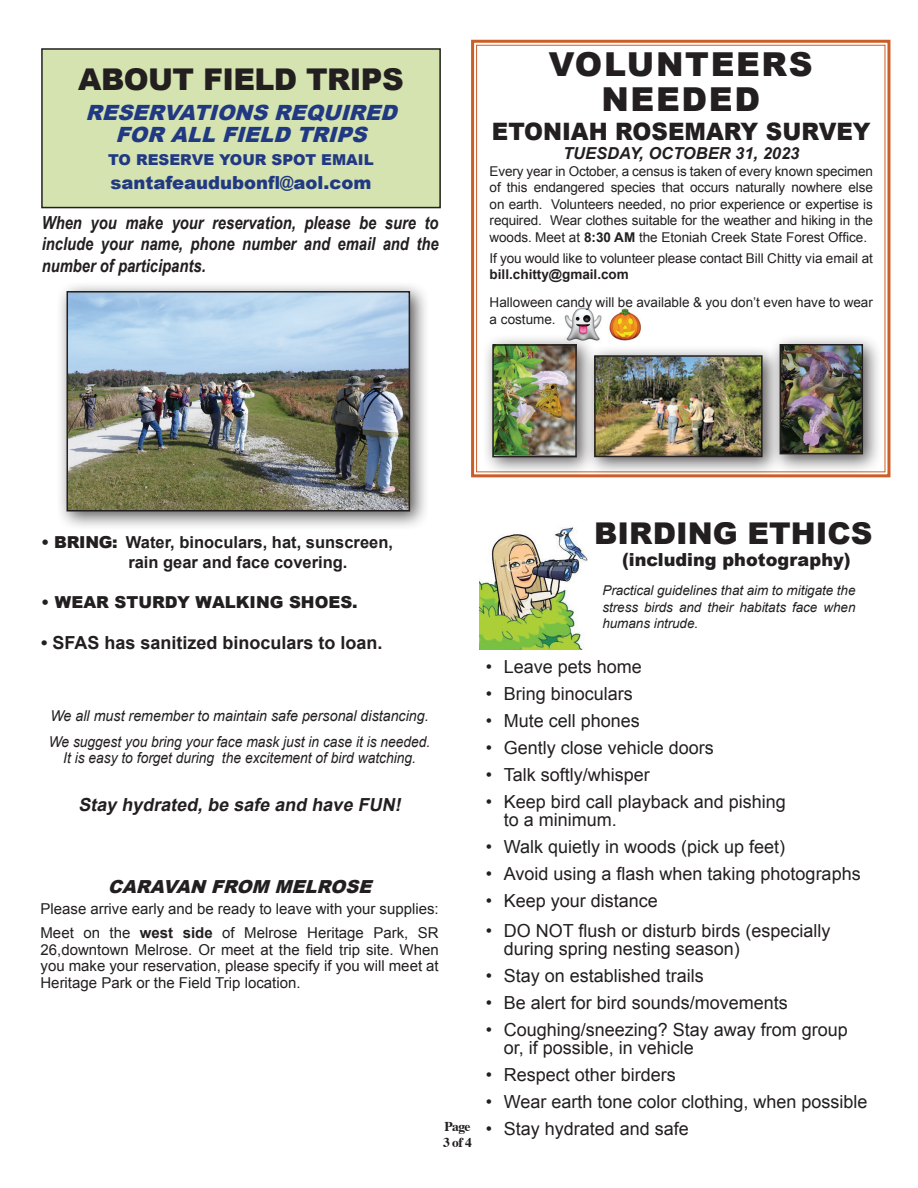
<style>
.page{position:relative;width:918px;height:1188px;background:#fff}
.page>*{position:absolute;margin:0;border:0;box-sizing:border-box;transform-origin:0 0}
.t1{font:900 33px/34.5px "Arial";letter-spacing:.05em;color:#231f20;text-align:center}
.t2{font:900 30px "Arial";letter-spacing:-.02em;color:#231f20}
.t3{font:900 30px "Arial";color:#231f20}
.t4{font:900 24px "Arial";color:#231f20;scale:.95 1}
.t5{font:italic 900 21px/22.5px "Arial";color:#213983;text-align:center}
.t6{font:18px/18px "Arial";color:#231f20}
.t7{font:italic 700 18px/21.6px "Arial Narrow";color:#231f20;text-align:justify}
.t8{font:700 18px "Arial";color:#231f20}
.t9{font:italic 700 18px "Arial";color:#231f20}
.t10{font:900 18px "Arial";color:#213983}
.t11{font:900 18px "Arial";color:#231f20}
.t12{font:italic 900 18px "Arial";color:#231f20}
.t13{font:700 16.5px/19.8px "Arial";color:#231f20}
.t14{font:900 16.5px "Arial";color:#231f20}
.t15{font:italic 700 16.5px "Arial";color:#231f20}
.t16{font:15px/16.5px "Arial";color:#231f20}
.t17{font:italic 15px/25.5px "Arial";color:#231f20;scale:.95 1}
.t18{font:italic 15px "Arial";color:#231f20;scale:.92 1}
.t19{font:900 15px "Arial";color:#213983}
.t20{font:13.5px/16.5px "Arial";color:#231f20;text-align:justify}
.t21{font:italic 13.5px/16.2px "Arial";letter-spacing:-.005em;color:#231f20;text-align:justify}
.t22{font:700 13.5px "Arial";color:#231f20}
.t23{font:700 13.5px/16.2px "Times";letter-spacing:-.04em;color:#231f20}
.s1{font-weight:700}
.s2{font-weight:900}
</style>
<div class="page">
<div style="left:42px;top:49px;width:398px;height:159px;background:#d5e3b0"></div>
<div style="left:41px;top:48px;width:400px;height:160px;border:2px solid #231f20"></div>
<img style="left:479px;top:527px;width:109px;height:123px">
<div style="left:56px;top:281px;width:374px;height:251px;background:#231f20;opacity:.75"></div>
<img style="left:70px;top:294px;width:337px;height:215px">
<div style="left:67px;top:291px;width:343px;height:221px;border:2px solid #231f20"></div>
<svg style="left:471px;top:39px;width:420px;height:439px"></svg>
<img style="left:605px;top:307px;width:39px;height:37px">
<img style="left:556px;top:307px;width:48px;height:38px">
<div style="left:769px;top:334px;width:114px;height:140px;background:#231f20;opacity:.75"></div>
<img style="left:783px;top:347px;width:77px;height:104px">
<div style="left:780px;top:344px;width:83px;height:110px;border:2px solid #231f20"></div>
<div style="left:584px;top:345px;width:198px;height:132px;background:#231f20;opacity:.75"></div>
<img style="left:597px;top:358px;width:163px;height:96px">
<div style="left:594px;top:355px;width:169px;height:102px;border:2px solid #231f20"></div>
<div style="left:482px;top:334px;width:115px;height:143px;background:#231f20;opacity:.75"></div>
<img style="left:495px;top:347px;width:79px;height:107px">
<div style="left:492px;top:344px;width:85px;height:113px;border:2px solid #231f20"></div>
<h2 class="t2" style="left:78px;top:57px;width:327px">ABOUT FIELD TRIPS</h2>
<p class="t5" style="left:86px;top:100px;width:320px">RESERVATIONS REQUIRED<br>FOR ALLFIELD TRIPS</p>
<p class="t19" style="left:108px;top:148px;width:267px">TO RESERVE YOUR SPOT EMAIL</p>
<p class="t10" style="left:110px;top:169px;width:263px">santafeaudubonfl@aol.com</p>
<p class="t7" style="left:42px;top:211px;width:398px">When you make your reservation, please be sure to include your name, phone number and email and the number of participants.</p>
<h1 class="t1" style="left:549px;top:46px;width:265px">VOLUNTEERS<br>NEEDED</h1>
<h3 class="t4" style="left:492px;top:114px;width:400px">ETONIAH ROSEMARY SURVEY</h3>
<p class="t15" style="left:563px;top:143px;width:238px">TUESDAY, OCTOBER 31, 2023</p>
<p class="t20" style="left:490px;top:163px;width:385px">Every year in October, a census is taken of every known specimen of this endangered species that occurs naturally nowhere else on earth. Volunteers needed, no prior experience or expertise is required. Wear clothes suitable for the weather and hiking in the woods. Meet at <span class="s1">8:30 AM</span> the Etoniah Creek State Forest Office.</p>
<p class="t20" style="left:490px;top:250px;width:385px">If you would like to volunteer please contact Bill Chitty via email at</p>
<p class="t22" style="left:490px;top:265px;width:141px">bill.chitty@gmail.com</p>
<p class="t20" style="left:490px;top:294px;width:385px">Halloween candy will be available &amp; you don’t even have to wear a costume.</p>
<p class="t13" style="left:128px;top:533px;width:266px;text-indent:-87px"><span class="s2">• BRING:</span> Water, binoculars, hat, sunscreen, rain gear and face covering.</p>
<p class="t14" style="left:41px;top:590px;width:318px">• WEAR STURDY WALKING SHOES.</p>
<p class="t8" style="left:41px;top:631px;width:343px">• SFAS has sanitized binoculars to loan.</p>
<p class="t17" style="left:49px;top:703px;width:403px">We all must remember to maintain safe personal distancing.<br>We suggest you bring your face mask just in case it is needed.</p>
<p class="t18" style="left:63px;top:748px;width:385px">It is easy to forget during the excitement of bird watching.</p>
<p class="t9" style="left:79px;top:793px;width:328px">Stay hydrated,be safe and have FUN!</p>
<p class="t12" style="left:108px;top:874px;width:272px">CARAVAN FROM MELROSE</p>
<p class="t16" style="left:40px;top:897px;width:400px;line-height:24px">Please arrive early and be ready to leave with your supplies:<br>Meet on the <span class="s1">west side</span> of Melrose Heritage Park, SR</p>
<p class="t16" style="left:41px;top:941px;width:400px;text-align:justify">26,downtown Melrose. Or meet at the field trip site. When you make your reservation, please specify if you will meet at Heritage Park or the Field Trip location.</p>
<p class="t23" style="left:443px;top:1117px;width:30px">Page<br>3 of 4</p>
<h2 class="t3" style="left:594px;top:512px;width:280px">BIRDING ETHICS</h2>
<p class="t11" style="left:622px;top:546px;width:230px">(including photography)</p>
<p class="t21" style="left:602px;top:583px;width:255px">Practical guidelines that aim to mitigate the stress birds and their habitats face when humans intrude.</p>
<p class="t6" style="left:486px;top:657px;width:158px">• Leave pets home</p>
<p class="t6" style="left:486px;top:684px;width:149px">• Bring binoculars</p>
<p class="t6" style="left:486px;top:711px;width:156px">• Mute cell phones</p>
<p class="t6" style="left:486px;top:738px;width:230px">• Gently close vehicle doors</p>
<p class="t6" style="left:486px;top:765px;width:166px">• Talk softly/whisper</p>
<p class="t6" style="left:504px;top:792px;width:284px;text-indent:-18px">• Keep bird call playback and pishing to a minimum.</p>
<p class="t6" style="left:486px;top:837px;width:301px">• Walk quietly in woods (pick up feet)</p>
<p class="t6" style="left:486px;top:864px;width:376px">• Avoid using a flash when taking photographs</p>
<p class="t6" style="left:486px;top:891px;width:174px">• Keep your distance</p>
<p class="t6" style="left:504px;top:921px;width:328px;text-indent:-18px">• DO NOT flush or disturb birds (especially during spring nesting season)</p>
<p class="t6" style="left:486px;top:966px;width:220px">• Stay on established trails</p>
<p class="t6" style="left:486px;top:993px;width:304px">• Be alert for bird sounds/movements</p>
<p class="t6" style="left:504px;top:1020px;width:346px;text-indent:-18px">• Coughing/sneezing? Stay away from group or, if possible, in vehicle</p>
<p class="t6" style="left:486px;top:1065px;width:192px">• Respect other birders</p>
<p class="t6" style="left:486px;top:1092px;width:383px">• Wear earth tone color clothing, when possible</p>
<p class="t6" style="left:486px;top:1119px;width:205px">• Stay hydrated and safe</p>
</div>
